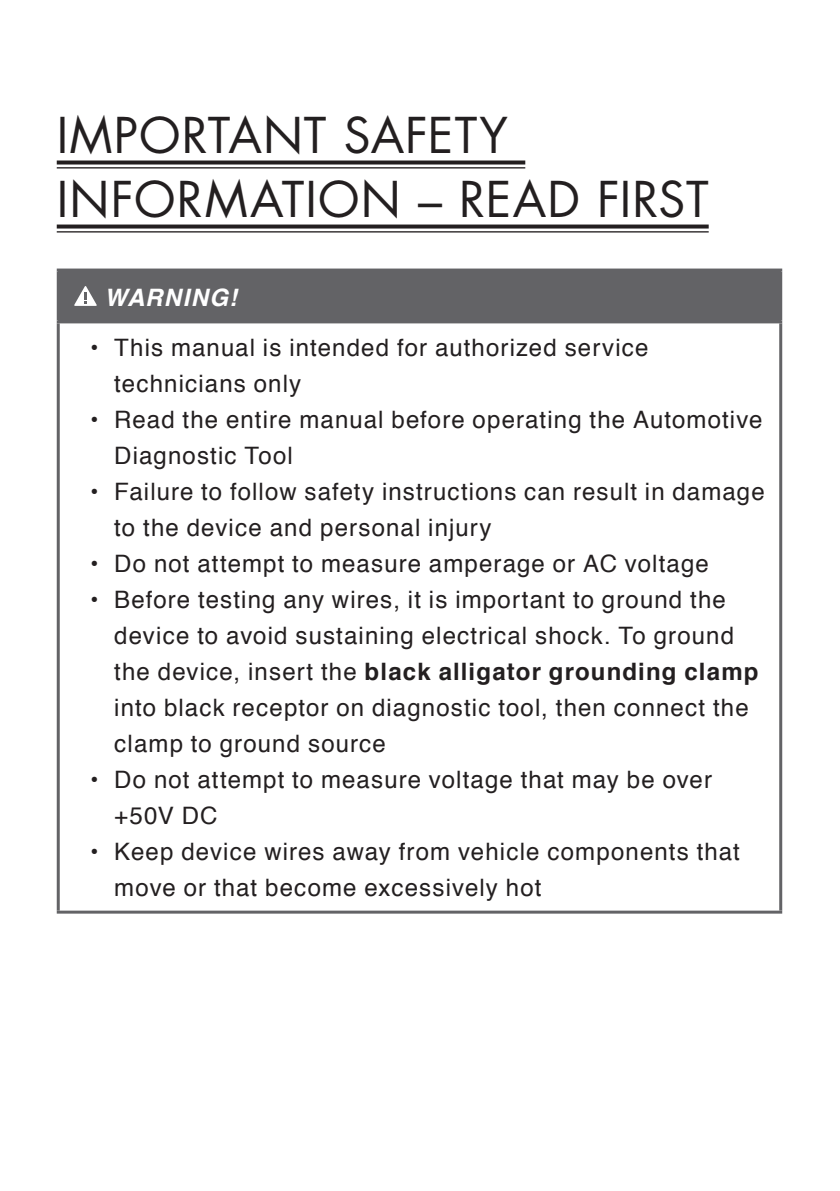
<style>
.page{position:relative;width:840px;height:1191px;background:#fff}
.page>*{position:absolute;margin:0;border:0;box-sizing:border-box;transform-origin:0 0}
.Primary_header_not_f{font:48px/64px "Futura Std";letter-spacing:.02em;color:#231f20}
.t1{font:24px/36px "Helvetica";letter-spacing:.045em;color:#231f20}
.White_Warnings_cauti{font:italic 700 24px "Helvetica";letter-spacing:.05em;color:#fff}
.s1{font-weight:700}
</style>
<div class="page">
<svg style="left:57px;top:160px;width:468px;height:4px;background:#3e3b3c"></svg>
<hr style="left:57px;top:167px;width:468px;height:1px;background:#231f20">
<svg style="left:57px;top:224px;width:651px;height:4px;background:#403c3d"></svg>
<hr style="left:57px;top:231px;width:651px;height:1px;background:#231f20">
<div style="left:58px;top:270px;width:722px;height:52px;background:#636366"></div>
<hr style="left:57px;top:268px;width:724px;height:3px;background:#636366">
<hr style="left:57px;top:271px;width:3px;height:49px;background:#636366">
<hr style="left:778px;top:271px;width:3px;height:49px;background:#636366">
<hr style="left:57px;top:320px;width:724px;height:3px;background:#636366">
<hr style="left:57px;top:323px;width:3px;height:587px;background:#636366">
<hr style="left:778px;top:323px;width:3px;height:587px;background:#636366">
<hr style="left:57px;top:910px;width:724px;height:3px;background:#636366">
<svg style="left:74px;top:286px;width:23px;height:20px"></svg>
<p class="Primary_header_not_f" style="left:57px;top:103px;width:653px">IMPORTANT SAFETY<br>INFORMATION – READ FIRST</p>
<p class="White_Warnings_cauti" style="left:104px;top:278px;width:133px">WARNING!</p>
<p class="t1" style="left:114px;top:330px;width:535px;text-indent:-24px">• This manual is intended for authorized service technicians only</p>
<p class="t1" style="left:114px;top:402px;width:649px;text-indent:-24px">• Read the entire manual before operating the Automotive<br>Diagnostic Tool</p>
<p class="t1" style="left:114px;top:474px;width:651px;text-indent:-24px">• Failure to follow safety instructions can result in damage to the device and personal injury</p>
<p class="t1" style="left:90px;top:546px;width:619px">• Do not attempt to measure amperage or AC voltage</p>
<p class="t1" style="left:114px;top:582px;width:645px;text-indent:-24px">• Before testing any wires, it is important to ground the device to avoid sustaining electrical shock. To ground the device, insert the <span class="s1">black alligator grounding clamp </span>into black receptor on diagnostic tool, then connect the clamp to ground source</p>
<p class="t1" style="left:114px;top:762px;width:599px;text-indent:-24px">• Do not attempt to measure voltage that may be over +50V DC</p>
<p class="t1" style="left:114px;top:834px;width:626px;text-indent:-24px">• Keep device wires away from vehicle components that move or that become excessively hot</p>
</div>
